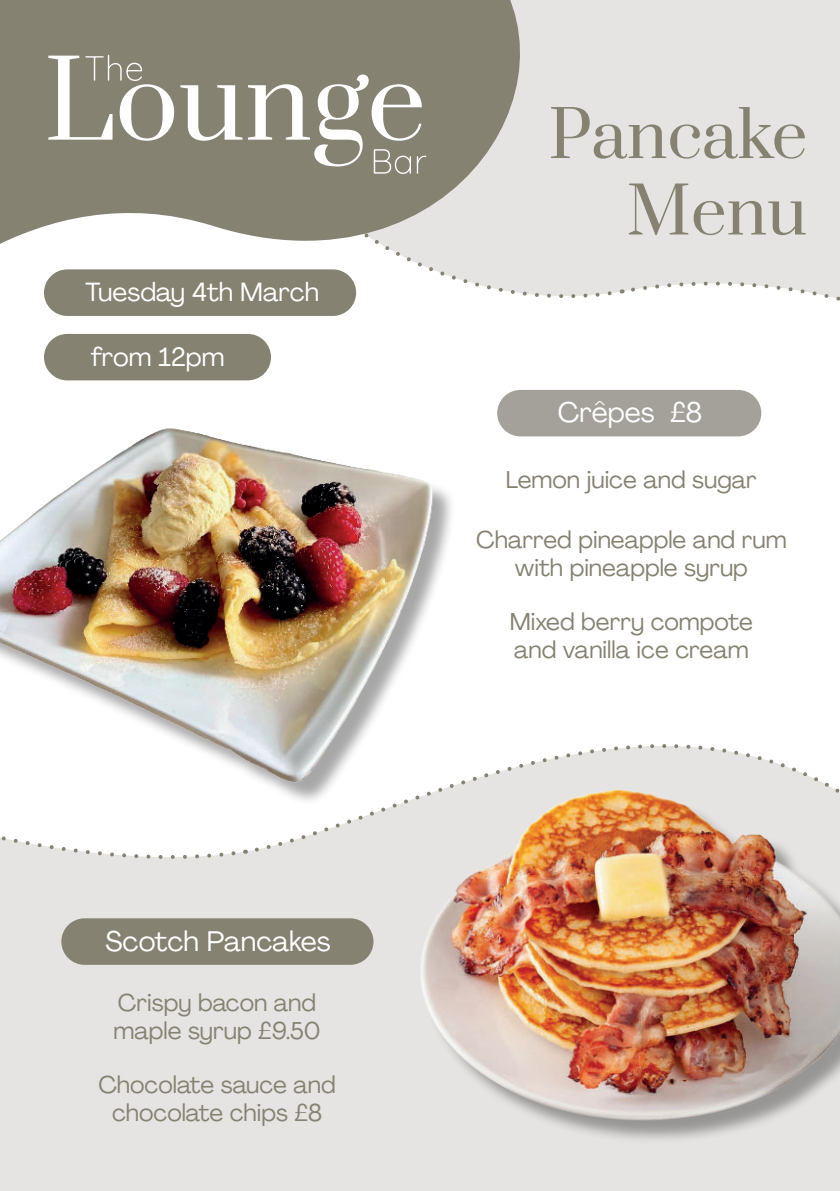
<style>
.page{position:relative;width:840px;height:1191px;background:#fff}
.page>*{position:absolute;margin:0;border:0;box-sizing:border-box;transform-origin:0 0}
.t1{font:63.6px/76.4px "Prata";color:#868272;text-align:right}
.t2{font:28px "Agrandir";color:#fff}
.t3{font:26px "Agrandir";color:#fff}
.t4{font:24px/28px "Agrandir";color:#868272;text-align:center}
</style>
<div class="page">
<svg style="left:253px;top:0;width:586px;height:352px;background:#e8e7e6"></svg>
<svg style="left:253px;top:0;width:360px;height:324px"></svg>
<svg style="left:621px;top:262px;width:219px;height:90px"></svg>
<div style="left:0;top:849px;width:839px;height:342px;background:#e5e4e2"></div>
<svg style="left:0;top:0;width:600px;height:312px;fill:#868272"></svg>
<svg style="left:180px;top:85px;width:62px;height:56px"></svg>
<svg style="left:48px;top:55px;width:126px;height:86px"></svg>
<svg style="left:248px;top:74px;width:178px;height:100px"></svg>
<div style="left:44px;top:269px;width:312px;height:47px;background:#868272;border-radius:23px"></div>
<img style="left:0;top:428px;width:452px;height:347px">
<div style="left:424px;top:793px;width:415px;height:350px;background:#231f20;opacity:.4"></div>
<img style="left:400px;top:854px;width:439px;height:275px">
<div style="left:497px;top:390px;width:263px;height:46px;background:#a3a199;border-radius:23px"></div>
<div style="left:61px;top:918px;width:312px;height:46px;background:#868272;border-radius:23px"></div>
<div style="left:44px;top:334px;width:227px;height:46px;background:#868272;border-radius:23px"></div>
<svg style="left:252px;top:635px;width:587px;height:219px"></svg>
<svg style="left:0;top:836px;width:246px;height:33px"></svg>
<p class="t3" style="left:86px;top:281px;width:235px">Tuesday 4th March</p>
<p class="t3" style="left:91px;top:346px;width:135px">from 12pm</p>
<p class="t2" style="left:106px;top:929px;width:226px">Scotch Pancakes</p>
<p class="t4" style="left:113px;top:991px;width:208px;text-align:left">Crispy bacon and maple syrup £9.50</p>
<p class="t4" style="left:98px;top:1073px;width:239px">Chocolate sauce and chocolate chips £8</p>
<h1 class="t1" style="left:548px;top:98px;width:260px">Pancake<br>Menu</h1>
<p class="t2" style="left:557px;top:401px;width:146px">Crêpes £8</p>
<p class="t4" style="left:505px;top:468px;width:252px">Lemon juice and sugar</p>
<p class="t4" style="left:476px;top:528px;width:312px">Charred pineapple and rum with pineapple syrup</p>
<p class="t4" style="left:509px;top:610px;width:245px;text-align:left">Mixed berry compote and vanilla ice cream</p>
</div>
